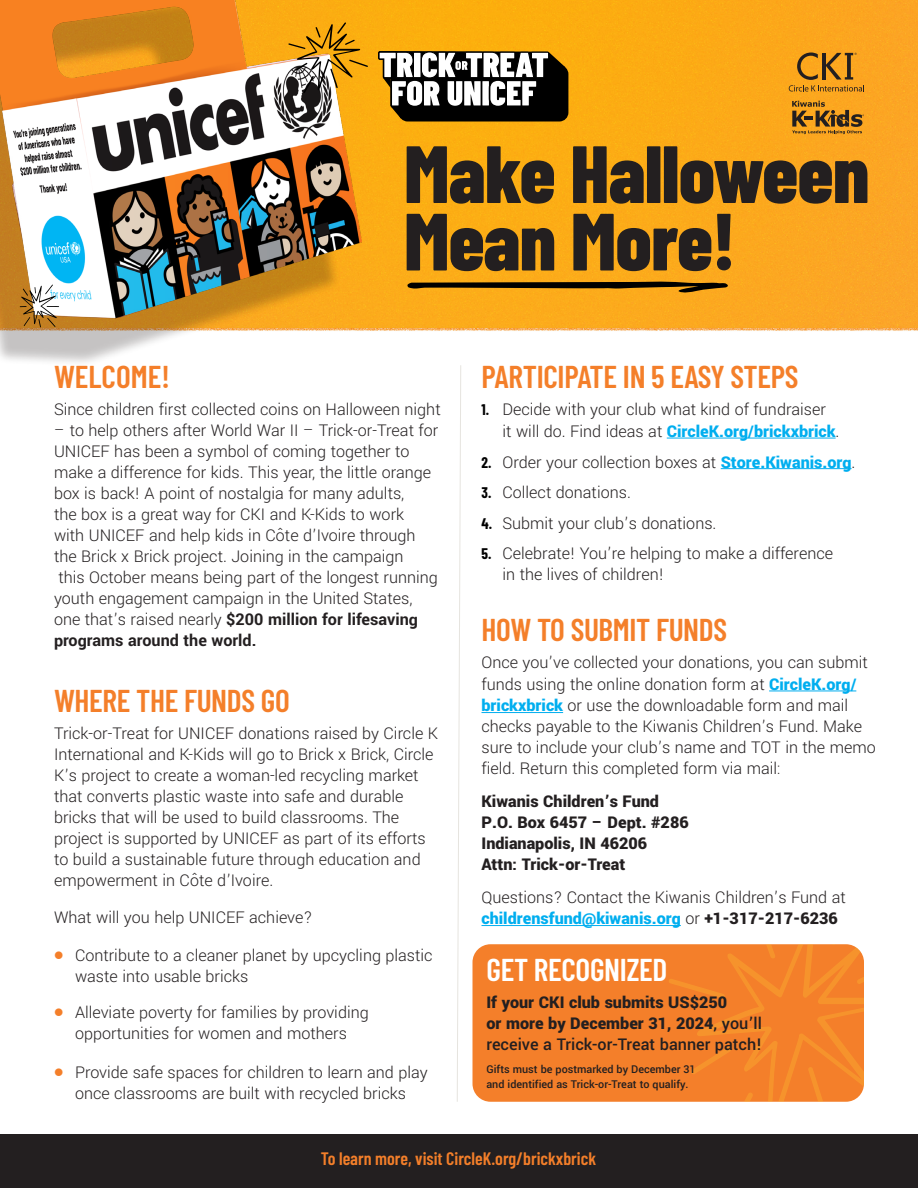
<style>
.page{position:relative;width:918px;height:1188px;background:#fff}
.page>*{position:absolute;margin:0;border:0;box-sizing:border-box;transform-origin:0 0}
.UUSA_H1{font:800 81px/67.5px "Barlow Condensed";letter-spacing:-.01em;color:#231f20}
.UUSA_H2{font:600 31.5px "Barlow Condensed";letter-spacing:-.01em;color:#f47f2a}
.UUSA_H2-2{font:600 31.5px "Barlow Condensed";letter-spacing:-.01em;color:#fff}
.UUSA_TX_NI_Sans{font:300 18px/21px "Yantramanav";color:#231f20}
.UUSA_TX_BL{font:300 18px/21px "Yantramanav";color:#231f20}
.UUSA_TX_NI_Sans-2{font:900 18px/21px "Yantramanav";color:#231f20}
.UUSA_CTA_line{font:600 18px "Barlow Condensed";color:#f47f2a}
.UUSA_TX_NI_Sans-3{font:500 12px/15px "Yantramanav";color:#231f20}
.s1{font-weight:700}
.s2{font-family:"Barlow Condensed";font-weight:700;font-size:15px;color:#000}
.s3{font-weight:900;color:#00aeef}
.s4{font-weight:900}
.s5{font-weight:500}
</style>
<div class="page">
<div style="left:0;top:1134px;width:918px;height:54px;background:#231f20"></div>
<img style="left:361px;top:0;width:557px;height:331px">
<hr style="left:667px;top:438px;width:169px;height:1px;background:#00aeef">
<hr style="left:721px;top:468px;width:131px;height:1px;background:#00aeef">
<hr style="left:769px;top:691px;width:87px;height:1px;background:#00aeef">
<hr style="left:482px;top:712px;width:81px;height:1px;background:#00aeef">
<hr style="left:482px;top:925px;width:199px;height:1px;background:#00aeef">
<svg style="left:457px;top:365px;width:4px;height:737px"></svg>
<div style="left:399px;top:65px;width:169px;height:57px;background:#000;border-radius:9px"></div>
<svg style="left:378px;top:51px;width:188px;height:68px"></svg>
<img style="left:0;top:0;width:361px;height:363px">
<svg style="left:288px;top:22px;width:80px;height:71px;background:#c99735"></svg>
<svg style="left:20px;top:285px;width:39px;height:42px"></svg>
<svg style="left:407px;top:282px;width:321px;height:12px;background:#83590e"></svg>
<div style="left:472px;top:944px;width:392px;height:158px;background:#f47f2a;border-radius:18px"></div>
<svg style="left:668px;top:944px;width:196px;height:158px"></svg>
<svg style="left:792px;top:101px;width:72px;height:33px;background:#b2781f"></svg>
<svg style="left:789px;top:52px;width:75px;height:39px;background:#cb881e"></svg>
<p class="UUSA_H1" style="left:404px;top:136px;width:467px">Make Halloween<br>Mean More!</p>
<p class="UUSA_H2" style="left:54px;top:354px;width:117px">WELCOME!</p>
<p class="UUSA_TX_NI_Sans" style="left:54px;top:399px;width:388px">Since children first collected coins on Halloween night</p>
<p class="UUSA_TX_NI_Sans" style="left:54px;top:420px;width:386px">– to help others after World War II – Trick-or-Treat for UNICEF has been a symbol of coming together to make a difference for kids. This year, the little orange box is back! A point of nostalgia for many adults,<br>the box is a great way for CKI and K-Kids to work with UNICEF and help kids in Côte d’Ivoire through the Brick x Brick project. Joining in the campaign<br>this October means being part of the longest running youth engagement campaign in the United States, one that’s raised nearly <span class="s1">$200 million for lifesaving programs around the world.</span></p>
<p class="UUSA_H2" style="left:54px;top:678px;width:237px">WHERE THE FUNDS GO</p>
<p class="UUSA_TX_NI_Sans" style="left:54px;top:723px;width:386px">Trick-or-Treat for UNICEF donations raised by Circle K International and K-Kids will go to Brick x Brick, Circle K’s project to create a woman-led recycling market that converts plastic waste into safe and durable bricks that will be used to build classrooms. The project is supported by UNICEF as part of its efforts to build a sustainable future through education and empowerment in Côte d’Ivoire.</p>
<p class="UUSA_TX_NI_Sans" style="left:54px;top:907px;width:260px">What will you help UNICEF achieve?</p>
<p class="UUSA_TX_BL" style="left:75px;top:945px;width:359px">Contribute to a cleaner planet by upcycling plastic waste into usable bricks</p>
<p class="UUSA_TX_BL" style="left:75px;top:1002px;width:295px">Alleviate poverty for families by providing opportunities for women and mothers</p>
<p class="UUSA_TX_BL" style="left:75px;top:1062px;width:354px">Provide safe spaces for children to learn and play once classrooms are built with recycled bricks</p>
<p class="UUSA_H2" style="left:482px;top:354px;width:319px">PARTICIPATE IN 5 EASY STEPS</p>
<p class="UUSA_TX_BL" style="left:502px;top:399px;width:339px;line-height:21.6px;text-indent:-21px"><span class="s2">1.</span> Decide with your club what kind of fundraiser it will do. Find ideas at <span class="s3">CircleK.org/brickxbrick</span>.</p>
<p class="UUSA_TX_BL" style="left:482px;top:451px;width:375px"><span class="s2">2.</span> Order your collection boxes at <span class="s3">Store.Kiwanis.org</span>.</p>
<p class="UUSA_TX_BL" style="left:482px;top:482px;width:151px"><span class="s2">3.</span> Collect donations.</p>
<p class="UUSA_TX_BL" style="left:482px;top:513px;width:236px"><span class="s2">4.</span> Submit your club’s donations.</p>
<p class="UUSA_TX_BL" style="left:502px;top:543px;width:332px;text-indent:-21px"><span class="s2">5.</span> Celebrate! You’re helping to make a difference in the lives of children!</p>
<p class="UUSA_H2" style="left:482px;top:607px;width:247px">HOW TO SUBMIT FUNDS</p>
<p class="UUSA_TX_NI_Sans" style="left:482px;top:652px;width:396px">Once you’ve collected your donations, you can submit funds using the online donation form at <span class="s3">CircleK.org/ brickxbrick</span> or use the downloadable form and mail checks payable to the Kiwanis Children’s Fund. Make sure to include your club’s name and TOT in the memo field. Return this completed form via mail:</p>
<p class="UUSA_TX_NI_Sans-2" style="left:482px;top:792px;width:209px">Kiwanis Children’s Fund<br>P.O. Box 6457 – Dept. #286<br>Indianapolis, IN 46206<br>Attn: Trick-or-Treat</p>
<p class="UUSA_TX_NI_Sans" style="left:482px;top:887px;width:366px">Questions? Contact the Kiwanis Children’s Fund at <span class="s3">childrensfund@kiwanis.org</span> or <span class="s4">+1-317-217-6236</span></p>
<p class="UUSA_H2-2" style="left:486px;top:947px;width:182px">GET RECOGNIZED</p>
<p class="UUSA_TX_NI_Sans-2" style="left:486px;top:992px;width:277px">If your CKI club submits US$250<br>or more by December 31, 2024<span class="s5">, you’ll receive a Trick-or-Treat banner patch!</span></p>
<p class="UUSA_TX_NI_Sans-3" style="left:486px;top:1062px;width:211px">Gifts must be postmarked by December 31 and identified as Trick-or-Treat to qualify.</p>
<p class="UUSA_CTA_line" style="left:321px;top:1146px;width:277px">To learn more, visit CircleK.org/brickxbrick</p>
</div>
